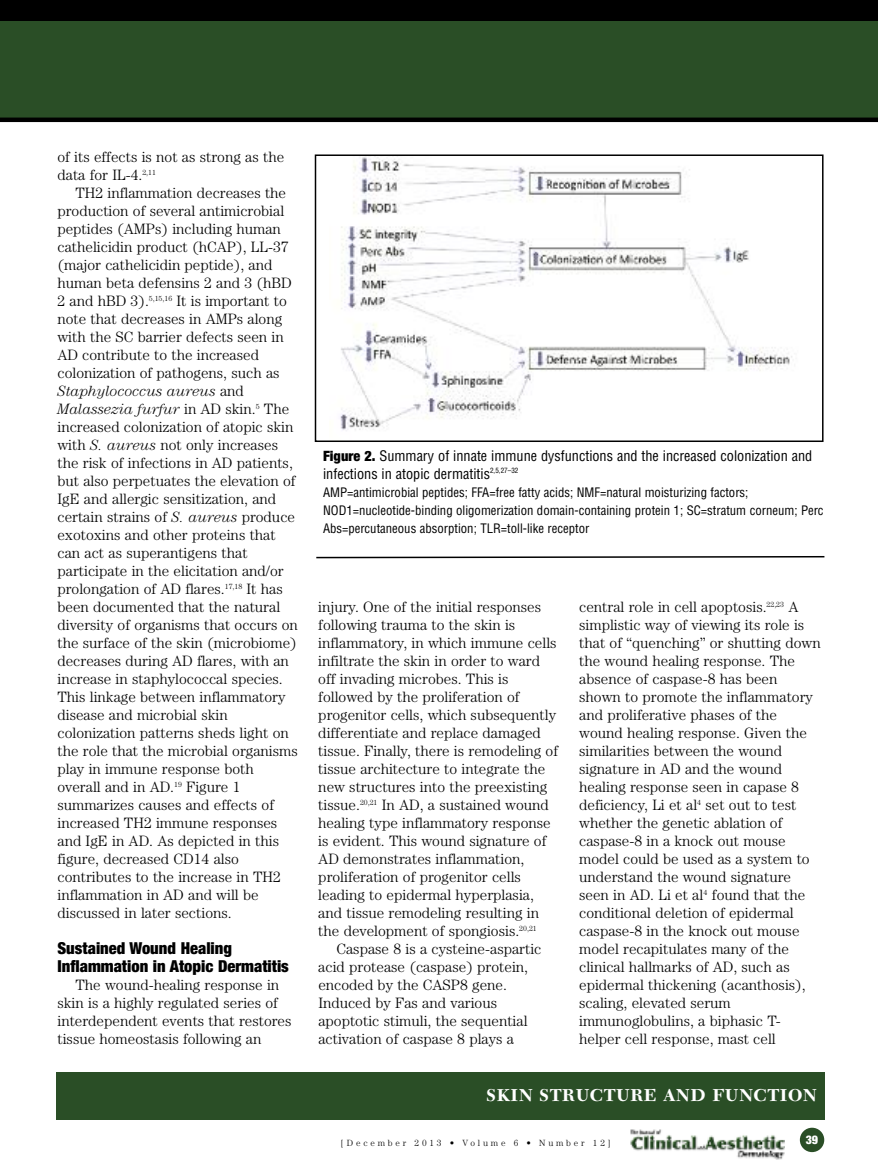
<style>
.page{position:relative;width:878px;height:1175px;background:#fff}
.page>*{position:absolute;margin:0;border:0;box-sizing:border-box;transform-origin:0 0}
.t1{font:700 18px "New Caledonia";letter-spacing:.03em;color:#fff}
.t2{font:900 condensed 16.5px/18px "Helvetica Neue LT Std";color:#000}
.t3{font:300 15px/18px "Century Std";color:#000}
.t4{font:condensed 14.25px/18px "Helvetica";color:#000}
.t5{font:condensed 12.75px/18px "Helvetica";color:#000}
.t6{font:900 condensed 12px "Helvetica Neue LT Std";color:#fff}
.t7{font:300 9px "Century Std";letter-spacing:.31em;color:#000}
.s1{font-style:italic}
.s2{font-family:"Helvetica Neue LT Std";font-weight:900}
</style>
<div class="page">
<div style="left:799px;top:1127px;width:25px;height:25px;background:#2a4e26;border-radius:50%"></div>
<img style="left:630px;top:1129px;width:154px;height:30px">
<div style="left:0;top:19px;width:878px;height:100px;background:#2a4e26"></div>
<hr style="left:0;top:118px;width:878px;height:4px;background:#000">
<div style="left:0;top:0;width:878px;height:21px;background:#000"></div>
<div style="left:56px;top:1072px;width:768px;height:48px;background:#2a4e26"></div>
<img style="left:340px;top:157px;width:452px;height:274px">
<div style="left:315px;top:154px;width:508px;height:288px;border:2px solid #000"></div>
<svg style="left:316px;top:556px;width:509px;height:3px"></svg>
<p class="t3" style="left:57px;top:149px;width:228px">of its effects is not as strong as the data for IL-4.<sup>2,11</sup></p>
<p class="t3" style="left:57px;top:185px;width:242px;text-indent:18px">TH2 inflammation decreases the production of several antimicrobial peptides (AMPs) including human cathelicidin product (hCAP), LL-37 (major cathelicidin peptide), and human beta defensins 2 and 3 (hBD 2 and hBD 3).<sup>5,15,16</sup> It is important to note that decreases in AMPs along with the SC barrier defects seen in AD contribute to the increased colonization of pathogens, such as <span class="s1">Staphylococcus aureus</span> and <span class="s1">Malassezia furfur</span> in AD skin.<sup>5</sup> The increased colonization of atopic skin with <span class="s1">S. aureus</span> not only increases the risk of infections in AD patients, but also perpetuates the elevation of IgE and allergic sensitization, and certain strains of <span class="s1">S. aureus</span> produce exotoxins and other proteins that can act as superantigens that participate in the elicitation and/or prolongation of AD flares.<sup>17,18</sup> It has been documented that the natural diversity of organisms that occurs on the surface of the skin (microbiome) decreases during AD flares, with an increase in staphylococcal species.<br>This linkage between inflammatory disease and microbial skin colonization patterns sheds light on the role that the microbial organisms play in immune response both overall and in AD.<sup>19</sup> Figure 1 summarizes causes and effects of increased TH2 immune responses and IgE in AD. As depicted in this figure, decreased CD14 also contributes to the increase in TH2 inflammation in AD and will be discussed in later sections.</p>
<p class="t2" style="left:57px;top:941px;width:233px">Sustained Wound Healing<br>Inflammation in Atopic Dermatitis</p>
<p class="t3" style="left:57px;top:977px;width:235px;text-indent:18px">The wound-healing response in skin is a highly regulated series of interdependent events that restores tissue homeostasis following an</p>
<p class="t4" style="left:323px;top:446px;width:491px"><span class="s2">Figure 2.</span> Summary of innate immune dysfunctions and the increased colonization and infections in atopic dermatitis<sup>2,5,27–32</sup></p>
<p class="t5" style="left:323px;top:483px;width:502px">AMP=antimicrobial peptides; FFA=free fatty acids; NMF=natural moisturizing factors;<br>NOD1=nucleotide-binding oligomerization domain-containing protein 1; SC=stratum corneum; Perc<br>Abs=percutaneous absorption; TLR=toll-like receptor</p>
<p class="t3" style="left:318px;top:599px;width:241px">injury. One of the initial responses following trauma to the skin is inflammatory, in which immune cells infiltrate the skin in order to ward off invading microbes. This is followed by the proliferation of progenitor cells, which subsequently differentiate and replace damaged tissue. Finally, there is remodeling of tissue architecture to integrate the new structures into the preexisting tissue.<sup>20,21</sup> In AD, a sustained wound healing type inflammatory response is evident. This wound signature of AD demonstrates inflammation, proliferation of progenitor cells leading to epidermal hyperplasia, and tissue remodeling resulting in the development of spongiosis.<sup>20,21</sup></p>
<p class="t3" style="left:318px;top:941px;width:225px;text-indent:18px">Caspase 8 is a cysteine-aspartic acid protease (caspase) protein, encoded by the CASP8 gene.<br>Induced by Fas and various apoptotic stimuli, the sequential activation of caspase 8 plays a</p>
<p class="t3" style="left:579px;top:599px;width:243px">central role in cell apoptosis.<sup>22,23</sup> A simplistic way of viewing its role is that of “quenching” or shutting down the wound healing response. The absence of caspase-8 has been shown to promote the inflammatory and proliferative phases of the wound healing response. Given the similarities between the wound signature in AD and the wound healing response seen in capase 8 deficiency, Li et al<sup>4</sup> set out to test whether the genetic ablation of caspase-8 in a knock out mouse model could be used as a system to understand the wound signature seen in AD. Li et al<sup>4</sup> found that the conditional deletion of epidermal caspase-8 in the knock out mouse model recapitulates many of the clinical hallmarks of AD, such as epidermal thickening (acanthosis), scaling, elevated serum immunoglobulins, a biphasic T&shy;helper cell response, mast cell</p>
<p class="t1" style="left:486px;top:1087px;width:332px">SKIN STRUCTURE AND FUNCTION</p>
<p class="t7" style="left:341px;top:1139px;width:271px">[December 2013 • Volume 6 • Number 12]</p>
<p class="t6" style="left:805px;top:1135px;width:14px">39</p>
</div>
